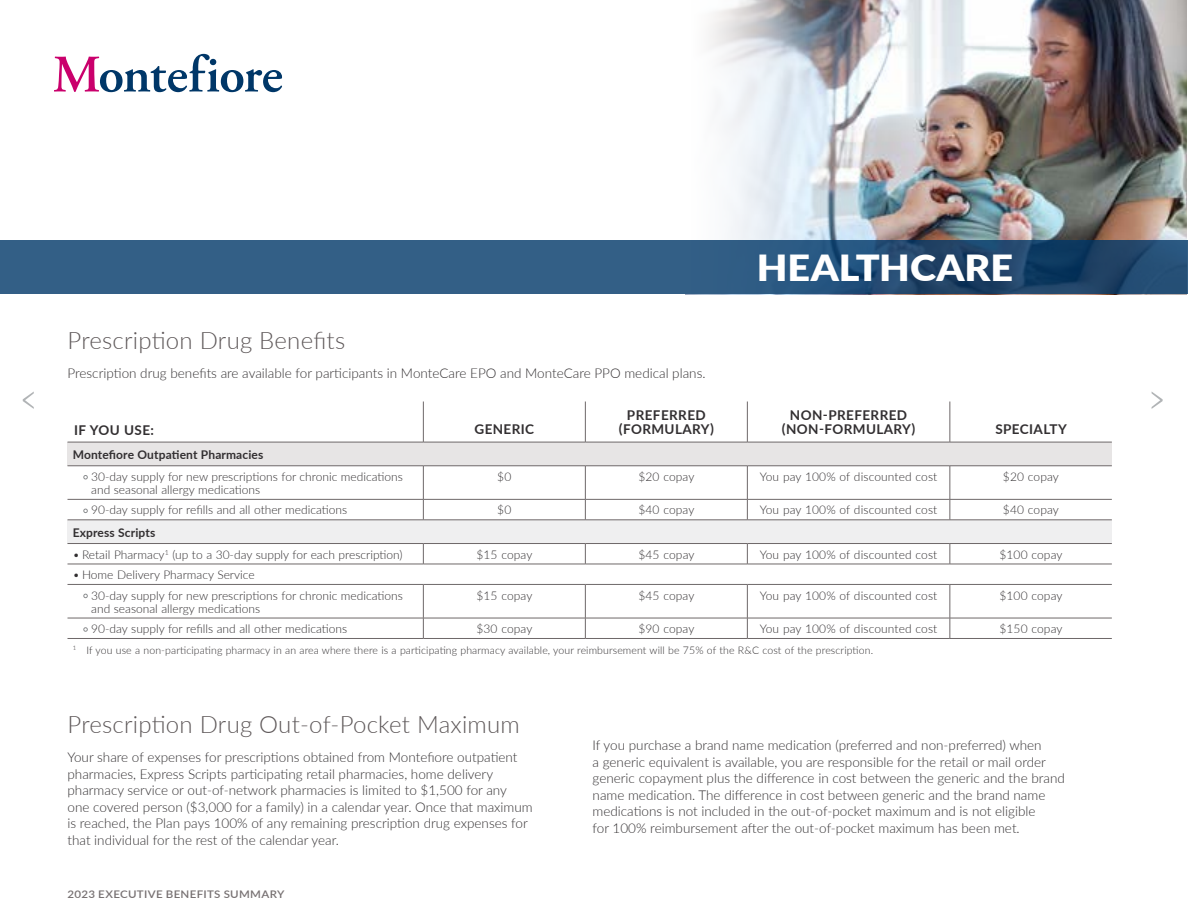
<style>
.page{position:relative;width:1188px;height:918px;background:#fff}
.page>*{position:absolute;margin:0;border:0;box-sizing:border-box;transform-origin:0 0}
.t1{font:900 36px "Lato";letter-spacing:-.005em;color:#fff;scale:1.1 1}
.t2{font:300 24px "Lato";letter-spacing:.01em;color:#5e5859}
.t3{font:300 13.5px/16.5px "Lato";color:#322f31}
.t4{font:700 13.5px/13.5px "Lato";letter-spacing:.03em;color:#322f31;text-align:center}
.t5{font:300 12px/13.2px "Lato";color:#322f31}
.t6{font:700 12px "Lato";letter-spacing:.01em;color:#322f31}
.t7{font:300 10.5px "Lato";letter-spacing:.01em;color:#322f31}
.t8{font:600 10.5px "Lato";letter-spacing:.025em;color:#777172;scale:1.1 1}
.s1{color:#8a8c8e}
</style>
<div class="page">
<svg style="left:23px;top:392px;width:11px;height:17px"></svg>
<svg style="left:1152px;top:392px;width:11px;height:17px"></svg>
<img style="left:1162px;top:0;width:25px;height:240px">
<img style="left:109px;top:0;width:1053px;height:240px">
<svg style="left:143px;top:109px;width:18px;height:15px"></svg>
<svg style="left:272px;top:109px;width:9px;height:11px"></svg>
<svg style="left:54px;top:54px;width:228px;height:38px"></svg>
<svg style="left:0;top:240px;width:1188px;height:54px;background:#2c567d"></svg>
<div style="left:68px;top:442px;width:1044px;height:24px;background:#e7e5e5"></div>
<svg style="left:68px;top:467px;width:1044px;height:171px"></svg>
<div style="left:68px;top:520px;width:1044px;height:24px;background:#efeff0"></div>
<hr style="left:68px;top:442px;width:355px;height:1px;background:#6e6869">
<hr style="left:68px;top:466px;width:355px;height:1px;background:#6e6869">
<hr style="left:423px;top:466px;width:162px;height:1px;background:#6e6869">
<hr style="left:585px;top:466px;width:162px;height:1px;background:#6e6869">
<hr style="left:747px;top:466px;width:203px;height:1px;background:#6e6869">
<hr style="left:950px;top:466px;width:162px;height:1px;background:#6e6869">
<hr style="left:68px;top:499px;width:355px;height:1px;background:#6e6869">
<hr style="left:423px;top:499px;width:162px;height:1px;background:#6e6869">
<hr style="left:585px;top:499px;width:162px;height:1px;background:#6e6869">
<hr style="left:747px;top:499px;width:203px;height:1px;background:#6e6869">
<hr style="left:950px;top:499px;width:162px;height:1px;background:#6e6869">
<hr style="left:68px;top:564px;width:355px;height:1px;background:#6e6869">
<hr style="left:423px;top:564px;width:162px;height:1px;background:#6e6869">
<hr style="left:585px;top:564px;width:162px;height:1px;background:#6e6869">
<hr style="left:747px;top:564px;width:203px;height:1px;background:#6e6869">
<hr style="left:950px;top:564px;width:162px;height:1px;background:#6e6869">
<hr style="left:68px;top:584px;width:355px;height:1px;background:#6e6869">
<hr style="left:423px;top:584px;width:162px;height:1px;background:#6e6869">
<hr style="left:585px;top:584px;width:162px;height:1px;background:#6e6869">
<hr style="left:747px;top:584px;width:203px;height:1px;background:#6e6869">
<hr style="left:950px;top:584px;width:162px;height:1px;background:#6e6869">
<hr style="left:68px;top:618px;width:355px;height:1px;background:#6e6869">
<hr style="left:423px;top:618px;width:162px;height:1px;background:#6e6869">
<hr style="left:585px;top:618px;width:162px;height:1px;background:#6e6869">
<hr style="left:747px;top:618px;width:203px;height:1px;background:#6e6869">
<hr style="left:950px;top:618px;width:162px;height:1px;background:#6e6869">
<hr style="left:68px;top:638px;width:355px;height:1px;background:#6e6869">
<hr style="left:423px;top:638px;width:162px;height:1px;background:#6e6869">
<hr style="left:585px;top:638px;width:162px;height:1px;background:#6e6869">
<hr style="left:747px;top:638px;width:203px;height:1px;background:#6e6869">
<hr style="left:950px;top:638px;width:162px;height:1px;background:#6e6869">
<hr style="left:423px;top:466px;width:1px;height:33px;background:#6e6869">
<hr style="left:585px;top:466px;width:1px;height:33px;background:#6e6869">
<hr style="left:747px;top:466px;width:1px;height:33px;background:#6e6869">
<hr style="left:950px;top:466px;width:1px;height:33px;background:#6e6869">
<svg style="left:423px;top:500px;width:1px;height:20px"></svg>
<svg style="left:585px;top:500px;width:1px;height:20px"></svg>
<svg style="left:747px;top:500px;width:1px;height:20px"></svg>
<svg style="left:950px;top:500px;width:1px;height:20px"></svg>
<svg style="left:423px;top:544px;width:1px;height:20px"></svg>
<svg style="left:585px;top:544px;width:1px;height:20px"></svg>
<svg style="left:747px;top:544px;width:1px;height:20px"></svg>
<svg style="left:950px;top:544px;width:1px;height:20px"></svg>
<hr style="left:423px;top:585px;width:1px;height:33px;background:#6e6869">
<hr style="left:585px;top:585px;width:1px;height:33px;background:#6e6869">
<hr style="left:747px;top:585px;width:1px;height:33px;background:#6e6869">
<hr style="left:950px;top:585px;width:1px;height:33px;background:#6e6869">
<svg style="left:423px;top:618px;width:1px;height:20px"></svg>
<svg style="left:585px;top:618px;width:1px;height:20px"></svg>
<svg style="left:747px;top:618px;width:1px;height:20px"></svg>
<svg style="left:950px;top:618px;width:1px;height:20px"></svg>
<hr style="left:950px;top:442px;width:162px;height:1px;background:#6e6869">
<hr style="left:423px;top:402px;width:1px;height:40px;background:#6e6869">
<hr style="left:585px;top:402px;width:1px;height:40px;background:#6e6869">
<hr style="left:747px;top:402px;width:1px;height:40px;background:#6e6869">
<hr style="left:950px;top:402px;width:1px;height:40px;background:#6e6869">
<hr style="left:423px;top:442px;width:162px;height:1px;background:#6e6869">
<hr style="left:585px;top:442px;width:162px;height:1px;background:#6e6869">
<hr style="left:747px;top:442px;width:203px;height:1px;background:#6e6869">
<hr style="left:68px;top:520px;width:355px;height:1px;background:#6e6869">
<hr style="left:423px;top:520px;width:162px;height:1px;background:#6e6869">
<hr style="left:585px;top:520px;width:162px;height:1px;background:#6e6869">
<hr style="left:747px;top:520px;width:203px;height:1px;background:#6e6869">
<hr style="left:950px;top:520px;width:162px;height:1px;background:#6e6869">
<hr style="left:68px;top:543px;width:355px;height:1px;background:#6e6869">
<hr style="left:423px;top:543px;width:162px;height:1px;background:#6e6869">
<hr style="left:585px;top:543px;width:162px;height:1px;background:#6e6869">
<hr style="left:747px;top:543px;width:203px;height:1px;background:#6e6869">
<hr style="left:950px;top:543px;width:162px;height:1px;background:#6e6869">
<h2 class="t2" style="left:68px;top:323px;width:279px">Prescription Drug Benefits</h2>
<p class="t3" style="left:68px;top:364px;width:640px">Prescription drug benefits are available for participants in MonteCare EPO and MonteCare PPO medical plans.</p>
<h1 class="t1" style="left:757px;top:241px;width:234px">HEALTHCARE</h1>
<p class="t4" style="left:74px;top:423px;width:81px">IF YOU USE:</p>
<p class="t4" style="left:474px;top:422px;width:61px">GENERIC</p>
<p class="t4" style="left:619px;top:408px;width:97px">PREFERRED (FORMULARY)</p>
<p class="t4" style="left:782px;top:408px;width:135px">NON-PREFERRED (NON-FORMULARY)</p>
<p class="t4" style="left:995px;top:422px;width:73px">SPECIALTY</p>
<p class="t6" style="left:73px;top:446px;width:192px">Montefiore Outpatient Pharmacies</p>
<p class="t5" style="left:91px;top:469px;width:313px;text-indent:-9px"><span class="s1">•</span> 30-day supply for new prescriptions for chronic medications and seasonal allergy medications</p>
<p class="t5" style="left:497px;top:469px;width:16px">$0</p>
<p class="t5" style="left:639px;top:469px;width:57px">$20 copay</p>
<p class="t5" style="left:760px;top:469px;width:179px">You pay 100% of discounted cost</p>
<p class="t5" style="left:1003px;top:469px;width:57px">$20 copay</p>
<p class="t5" style="left:82px;top:503px;width:267px"><span class="s1">•</span> 90-day supply for refills and all other medications</p>
<p class="t5" style="left:497px;top:503px;width:16px">$0</p>
<p class="t5" style="left:639px;top:503px;width:57px">$40 copay</p>
<p class="t5" style="left:760px;top:503px;width:179px">You pay 100% of discounted cost</p>
<p class="t5" style="left:1003px;top:503px;width:57px">$40 copay</p>
<p class="t6" style="left:73px;top:523px;width:84px">Express Scripts</p>
<p class="t5" style="left:73px;top:547px;width:331px">• Retail Pharmacy<sup>1</sup> (up to a 30-day supply for each prescription)</p>
<p class="t5" style="left:477px;top:547px;width:57px">$15 copay</p>
<p class="t5" style="left:639px;top:547px;width:57px">$45 copay</p>
<p class="t5" style="left:760px;top:547px;width:179px">You pay 100% of discounted cost</p>
<p class="t5" style="left:999px;top:547px;width:65px">$100 copay</p>
<p class="t5" style="left:73px;top:568px;width:183px">• Home Delivery Pharmacy Service</p>
<p class="t5" style="left:91px;top:588px;width:313px;text-indent:-9px"><span class="s1">•</span> 30-day supply for new prescriptions for chronic medications and seasonal allergy medications</p>
<p class="t5" style="left:477px;top:588px;width:57px">$15 copay</p>
<p class="t5" style="left:639px;top:588px;width:57px">$45 copay</p>
<p class="t5" style="left:760px;top:588px;width:179px">You pay 100% of discounted cost</p>
<p class="t5" style="left:999px;top:588px;width:65px">$100 copay</p>
<p class="t5" style="left:82px;top:622px;width:267px"><span class="s1">•</span> 90-day supply for refills and all other medications</p>
<p class="t5" style="left:477px;top:622px;width:57px">$30 copay</p>
<p class="t5" style="left:639px;top:622px;width:57px">$90 copay</p>
<p class="t5" style="left:760px;top:622px;width:179px">You pay 100% of discounted cost</p>
<p class="t5" style="left:999px;top:622px;width:65px">$150 copay</p>
<p class="t7" style="left:73px;top:643px;width:802px"><sup>1</sup> If you use a non-participating pharmacy in an area where there is a participating pharmacy available, your reimbursement will be 75% of the R&amp;C cost of the prescription.</p>
<h2 class="t2" style="left:68px;top:708px;width:454px">Prescription Drug Out-of-Pocket Maximum</h2>
<p class="t3" style="left:68px;top:749px;width:467px">Your share of expenses for prescriptions obtained from Montefiore outpatient pharmacies, Express Scripts participating retail pharmacies, home delivery pharmacy service or out-of-network pharmacies is limited to $1,500 for any<br>one covered person ($3,000 for a family) in a calendar year. Once that maximum is reached, the Plan pays 100% of any remaining prescription drug expenses for that individual for the rest of the calendar year.</p>
<p class="t8" style="left:68px;top:886px;width:199px">2023 EXECUTIVE BENEFITS SUMMARY</p>
<p class="t3" style="left:593px;top:737px;width:474px">If you purchase a brand name medication (preferred and non-preferred) when<br>a generic equivalent is available, you are responsible for the retail or mail order generic copayment plus the difference in cost between the generic and the brand name medication. The difference in cost between generic and the brand name medications is not included in the out-of-pocket maximum and is not eligible<br>for 100% reimbursement after the out-of-pocket maximum has been met.</p>
</div>
